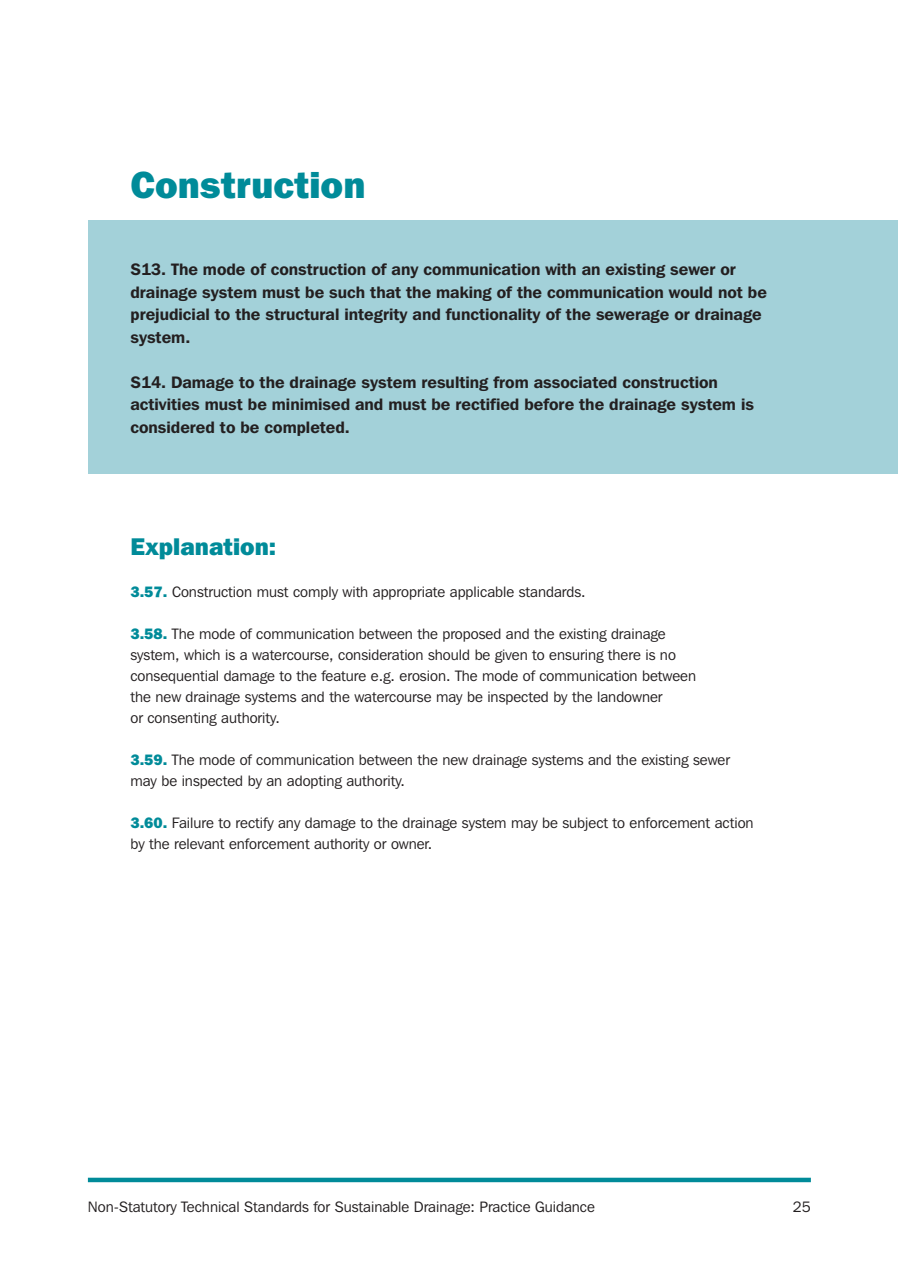
<style>
.page{position:relative;width:898px;height:1266px;background:#fff}
.page>*{position:absolute;margin:0;border:0;box-sizing:border-box;transform-origin:0 0}
.t1{font:800 37.5px "Franklin Gothic IT Cby BT";color:#008b99}
.t2{font:800 24px "Franklin Gothic IT Cby BT";color:#008b99}
.t3{font:600 16.5px/22.5px "Franklin Gothic IT Cby BT";color:#231f20}
.t4{font:15px/21px "Franklin Gothic IT Cby BT";color:#231f20}
.s1{font-weight:800;color:#008b99}
</style>
<div class="page">
<svg style="left:88px;top:1177px;width:723px;height:4px;background:#2d9fab"></svg>
<div style="left:88px;top:220px;width:810px;height:254px;background:#a3d1d9"></div>
<h1 class="t1" style="left:130px;top:171px;width:236px">Construction</h1>
<p class="t3" style="left:130px;top:260px;width:638px">S13. The mode of construction of any communication with an existing sewer or drainage system must be such that the making of the communication would not be prejudicial to the structural integrity and functionality of the sewerage or drainage system.</p>
<p class="t3" style="left:130px;top:372px;width:625px">S14. Damage to the drainage system resulting from associated construction activities must be minimised and must be rectified before the drainage system is considered to be completed.</p>
<h2 class="t2" style="left:130px;top:538px;width:147px">Explanation:</h2>
<p class="t4" style="left:130px;top:582px;width:457px"><span class="s1">3.57.</span> Construction must comply with appropriate applicable standards.</p>
<p class="t4" style="left:130px;top:624px;width:567px"><span class="s1">3.58.</span> The mode of communication between the proposed and the existing drainage system, which is a watercourse, consideration should be given to ensuring there is no consequential damage to the feature e.g. erosion. The mode of communication between the new drainage systems and the watercourse may be inspected by the landowner<br>or consenting authority.</p>
<p class="t4" style="left:130px;top:750px;width:601px"><span class="s1">3.59.</span> The mode of communication between the new drainage systems and the existing sewer may be inspected by an adopting authority.</p>
<p class="t4" style="left:130px;top:813px;width:625px"><span class="s1">3.60.</span> Failure to rectify any damage to the drainage system may be subject to enforcement action by the relevant enforcement authority or owner.</p>
<p class="t4" style="left:88px;top:1197px;width:508px">Non-Statutory Technical Standards for Sustainable Drainage: Practice Guidance</p>
<p class="t4" style="left:793px;top:1197px;width:19px">25</p>
</div>
